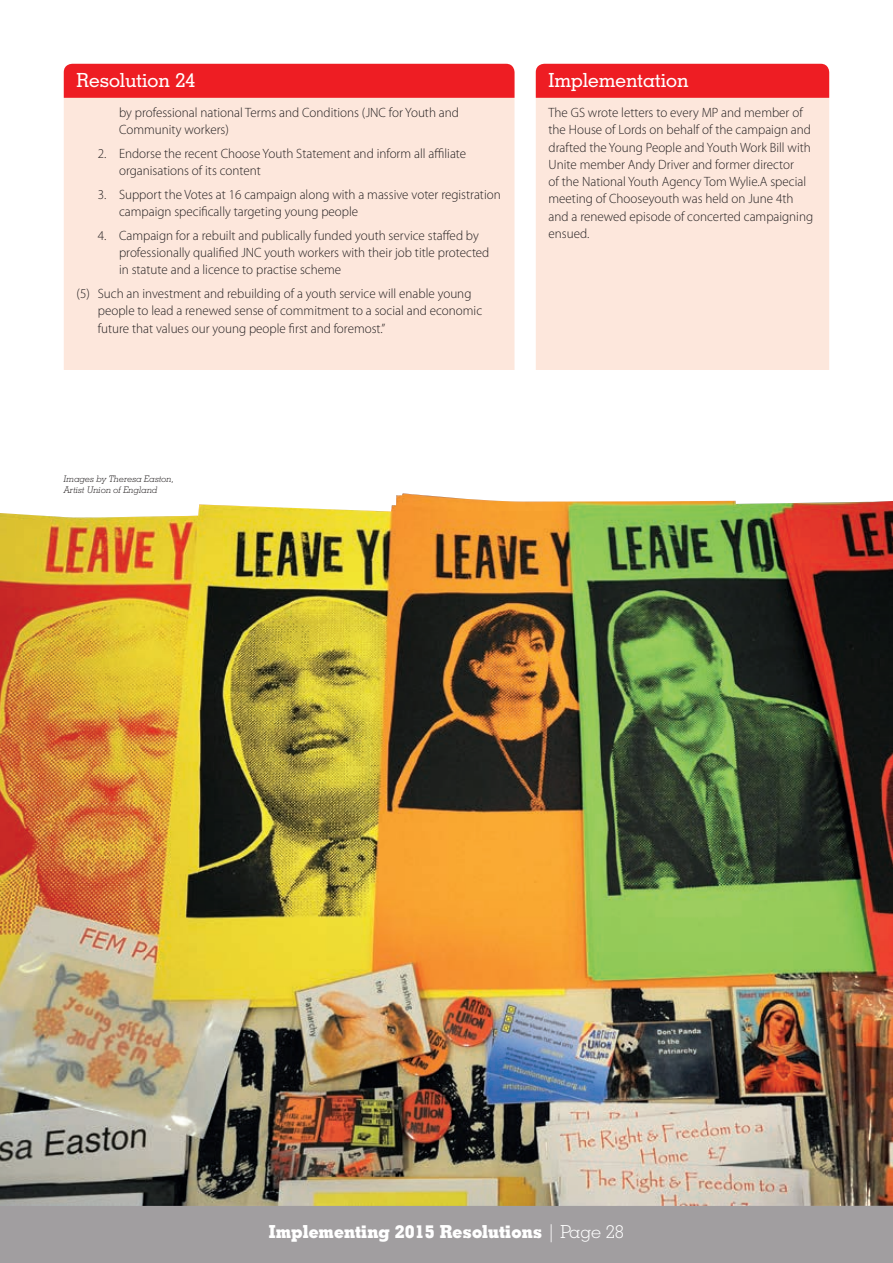
<style>
.page{position:relative;width:893px;height:1263px;background:#fff}
.page>*{position:absolute;margin:0;border:0;box-sizing:border-box;transform-origin:0 0}
.t1{font:500 19.5px "Geometric Slab 703 BT";color:#fff}
.t2{font:700 18px "Geometric Slab 703 BT Xtra";color:#fff}
.t3{font:300 13.5px/17.2px "Myriad Pro";color:#231f20}
.t4{font:italic 300 9px/10.8px "Geometric Slab 703 BT";color:#231f20}
.s1{font-family:"Geometric Slab 703 BT";font-weight:300}
</style>
<div class="page">
<div style="left:536px;top:98px;width:293px;height:272px;background:#fde7dc"></div>
<div style="left:536px;top:64px;width:293px;height:34px;background:#ee1d23"></div>
<div style="left:64px;top:98px;width:450px;height:272px;background:#fde7dc"></div>
<div style="left:64px;top:64px;width:450px;height:34px;background:#ee1d23"></div>
<div style="left:0;top:1199px;width:893px;height:64px;background:#a19ea0"></div>
<img style="left:0;top:493px;width:893px;height:713px">
<h1 class="t1" style="left:77px;top:68px;width:121px">Resolution 24</h1>
<h1 class="t1" style="left:549px;top:68px;width:141px">Implementation</h1>
<p class="t3" style="left:119px;top:104px;width:341px">by professional national Terms and Conditions (JNC for Youth and<br>Community workers)</p>
<p class="t3" style="left:119px;top:145px;width:349px;text-indent:-21px">2. Endorse the recent Choose Youth Statement and inform all affiliate organisations of its content</p>
<p class="t3" style="left:119px;top:186px;width:383px;text-indent:-21px">3. Support the Votes at 16 campaign along with a massive voter registration campaign specifically targeting young people</p>
<p class="t3" style="left:119px;top:227px;width:372px;text-indent:-21px">4. Campaign for a rebuilt and publically funded youth service staffed by professionally qualified JNC youth workers with their job title protected in statute and a licence to practise scheme</p>
<p class="t3" style="left:98px;top:285px;width:386px;text-indent:-21px">(5) Such an investment and rebuilding of a youth service will enable young people to lead a renewed sense of commitment to a social and economic future that values our young people first and foremost.”</p>
<p class="t3" style="left:549px;top:104px;width:266px">The GS wrote letters to every MP and member of the House of Lords on behalf of the campaign and drafted the Young People and Youth Work Bill with Unite member Andy Driver and former director<br>of the National Youth Agency Tom Wylie.A special meeting of Chooseyouth was held on June 4th and a renewed episode of concerted campaigning ensued.</p>
<p class="t4" style="left:64px;top:474px;width:112px">Images by Theresa Easton,<br>Artist Union of England</p>
<h2 class="t2" style="left:269px;top:1221px;width:357px">Implementing 2015 Resolutions <span class="s1">| Page 28</span></h2>
</div>
